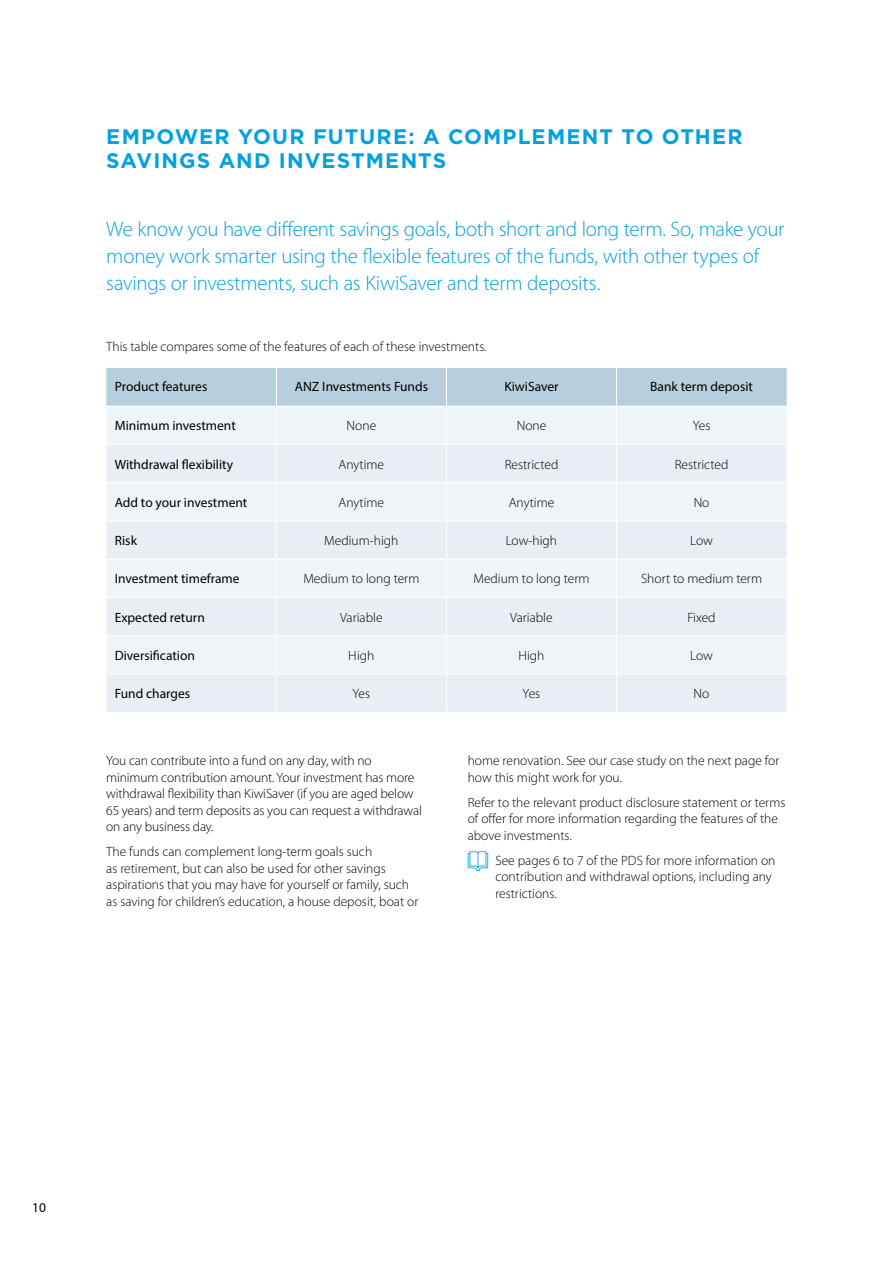
<style>
.page{position:relative;width:893px;height:1263px;background:#fff}
.page>*{position:absolute;margin:0;border:0;box-sizing:border-box;transform-origin:0 0}
.t1{font:300 21px/27px "Myriad Pro";letter-spacing:-.015em;color:#00a1e0}
.t2{font:700 21px/24px "Gotham";letter-spacing:.055em;color:#00a1e0}
.t3{font:300 13.5px/16.5px "Myriad Pro";color:#000}
.t4{font:13.5px "Myriad Pro";color:#000}
</style>
<div class="page">
<div style="left:106px;top:368px;width:681px;height:38px;background:#b7cfdc"></div>
<div style="left:106px;top:407px;width:681px;height:37px;background:#eff4f7"></div>
<div style="left:106px;top:445px;width:681px;height:267px;background:#e8eef3"></div>
<hr style="left:106px;top:482px;width:170px;height:1px;background:#fff">
<hr style="left:276px;top:482px;width:170px;height:1px;background:#fff">
<hr style="left:446px;top:482px;width:171px;height:1px;background:#fff">
<hr style="left:617px;top:482px;width:170px;height:1px;background:#fff">
<hr style="left:106px;top:521px;width:170px;height:1px;background:#fff">
<hr style="left:276px;top:521px;width:170px;height:1px;background:#fff">
<hr style="left:446px;top:521px;width:171px;height:1px;background:#fff">
<hr style="left:617px;top:521px;width:170px;height:1px;background:#fff">
<hr style="left:106px;top:559px;width:170px;height:1px;background:#fff">
<hr style="left:276px;top:559px;width:170px;height:1px;background:#fff">
<hr style="left:446px;top:559px;width:171px;height:1px;background:#fff">
<hr style="left:617px;top:559px;width:170px;height:1px;background:#fff">
<hr style="left:106px;top:597px;width:170px;height:1px;background:#fff">
<hr style="left:276px;top:597px;width:170px;height:1px;background:#fff">
<hr style="left:446px;top:597px;width:171px;height:1px;background:#fff">
<hr style="left:617px;top:597px;width:170px;height:1px;background:#fff">
<hr style="left:106px;top:635px;width:170px;height:1px;background:#fff">
<hr style="left:276px;top:635px;width:170px;height:1px;background:#fff">
<hr style="left:446px;top:635px;width:171px;height:1px;background:#fff">
<hr style="left:617px;top:635px;width:170px;height:1px;background:#fff">
<hr style="left:106px;top:674px;width:170px;height:1px;background:#fff">
<hr style="left:276px;top:674px;width:170px;height:1px;background:#fff">
<hr style="left:446px;top:674px;width:171px;height:1px;background:#fff">
<hr style="left:617px;top:674px;width:170px;height:1px;background:#fff">
<hr style="left:276px;top:368px;width:1px;height:38px;background:#fff">
<hr style="left:446px;top:368px;width:1px;height:38px;background:#fff">
<hr style="left:616px;top:368px;width:1px;height:38px;background:#fff">
<hr style="left:276px;top:406px;width:1px;height:38px;background:#fff">
<hr style="left:446px;top:406px;width:1px;height:38px;background:#fff">
<hr style="left:616px;top:406px;width:1px;height:38px;background:#fff">
<hr style="left:276px;top:445px;width:1px;height:37px;background:#fff">
<hr style="left:446px;top:445px;width:1px;height:37px;background:#fff">
<hr style="left:616px;top:445px;width:1px;height:37px;background:#fff">
<hr style="left:276px;top:483px;width:1px;height:38px;background:#fff">
<hr style="left:446px;top:483px;width:1px;height:38px;background:#fff">
<hr style="left:616px;top:483px;width:1px;height:38px;background:#fff">
<hr style="left:276px;top:521px;width:1px;height:38px;background:#fff">
<hr style="left:446px;top:521px;width:1px;height:38px;background:#fff">
<hr style="left:616px;top:521px;width:1px;height:38px;background:#fff">
<hr style="left:276px;top:560px;width:1px;height:37px;background:#fff">
<hr style="left:446px;top:560px;width:1px;height:37px;background:#fff">
<hr style="left:616px;top:560px;width:1px;height:37px;background:#fff">
<hr style="left:276px;top:598px;width:1px;height:37px;background:#fff">
<hr style="left:446px;top:598px;width:1px;height:37px;background:#fff">
<hr style="left:616px;top:598px;width:1px;height:37px;background:#fff">
<hr style="left:276px;top:636px;width:1px;height:38px;background:#fff">
<hr style="left:446px;top:636px;width:1px;height:38px;background:#fff">
<hr style="left:616px;top:636px;width:1px;height:38px;background:#fff">
<hr style="left:276px;top:674px;width:1px;height:38px;background:#fff">
<hr style="left:446px;top:674px;width:1px;height:38px;background:#fff">
<hr style="left:616px;top:674px;width:1px;height:38px;background:#fff">
<svg style="left:468px;top:851px;width:20px;height:20px"></svg>
<h1 class="t2" style="left:106px;top:125px;width:638px">EMPOWER YOUR FUTURE: A COMPLEMENT TO OTHER<br>SAVINGS AND INVESTMENTS</h1>
<h1 class="t1" style="left:106px;top:215px;width:680px">We know you have different savings goals, both short and long term. So, make your money work smarter using the flexible features of the funds, with other types of savings or investments, such as KiwiSaver and term deposits.</h1>
<p class="t3" style="left:106px;top:338px;width:382px">This table compares some of the features of each of these investments.</p>
<p class="t4" style="left:115px;top:378px;width:94px">Product features</p>
<p class="t4" style="left:295px;top:378px;width:135px">ANZ Investments Funds</p>
<p class="t4" style="left:504px;top:378px;width:56px">KiwiSaver</p>
<p class="t4" style="left:650px;top:378px;width:104px">Bank term deposit</p>
<p class="t4" style="left:115px;top:417px;width:122px">Minimum investment</p>
<p class="t3" style="left:347px;top:417px;width:31px">None</p>
<p class="t3" style="left:517px;top:417px;width:31px">None</p>
<p class="t3" style="left:693px;top:417px;width:19px">Yes</p>
<p class="t4" style="left:115px;top:456px;width:120px">Withdrawal flexibility</p>
<p class="t3" style="left:339px;top:456px;width:47px">Anytime</p>
<p class="t3" style="left:505px;top:456px;width:55px">Restricted</p>
<p class="t3" style="left:675px;top:456px;width:55px">Restricted</p>
<p class="t4" style="left:115px;top:494px;width:134px">Add to your investment</p>
<p class="t3" style="left:339px;top:494px;width:47px">Anytime</p>
<p class="t3" style="left:509px;top:494px;width:47px">Anytime</p>
<p class="t3" style="left:694px;top:494px;width:17px">No</p>
<p class="t4" style="left:115px;top:532px;width:24px">Risk</p>
<p class="t3" style="left:324px;top:532px;width:76px">Medium-high</p>
<p class="t3" style="left:506px;top:532px;width:53px">Low-high</p>
<p class="t3" style="left:690px;top:532px;width:24px">Low</p>
<p class="t4" style="left:115px;top:571px;width:126px">Investment timeframe</p>
<p class="t3" style="left:303px;top:571px;width:118px">Medium to long term</p>
<p class="t3" style="left:473px;top:571px;width:118px">Medium to long term</p>
<p class="t3" style="left:641px;top:571px;width:123px">Short to medium term</p>
<p class="t4" style="left:115px;top:609px;width:92px">Expected return</p>
<p class="t3" style="left:340px;top:609px;width:44px">Variable</p>
<p class="t3" style="left:510px;top:609px;width:44px">Variable</p>
<p class="t3" style="left:687px;top:609px;width:30px">Fixed</p>
<p class="t4" style="left:115px;top:647px;width:82px">Diversification</p>
<p class="t3" style="left:348px;top:647px;width:28px">High</p>
<p class="t3" style="left:518px;top:647px;width:28px">High</p>
<p class="t3" style="left:690px;top:647px;width:24px">Low</p>
<p class="t4" style="left:115px;top:685px;width:77px">Fund charges</p>
<p class="t3" style="left:353px;top:685px;width:19px">Yes</p>
<p class="t3" style="left:523px;top:685px;width:19px">Yes</p>
<p class="t3" style="left:694px;top:685px;width:17px">No</p>
<p class="t3" style="left:106px;top:752px;width:317px">You can contribute into a fund on any day, with no minimum contribution amount. Your investment has more withdrawal flexibility than KiwiSaver (if you are aged below 65 years) and term deposits as you can request a withdrawal on any business day.</p>
<p class="t3" style="left:106px;top:843px;width:314px">The funds can complement long-term goals such<br>as retirement, but can also be used for other savings aspirations that you may have for yourself or family, such as saving for children’s education, a house deposit, boat or</p>
<p class="t3" style="left:468px;top:752px;width:313px">home renovation. See our case study on the next page for how this might work for you.</p>
<p class="t3" style="left:468px;top:794px;width:319px">Refer to the relevant product disclosure statement or terms of offer for more information regarding the features of the above investments.</p>
<p class="t3" style="left:495px;top:852px;width:282px">See pages 6 to 7 of the PDS for more information on contribution and withdrawal options, including any restrictions.</p>
<p class="t4" style="left:32px;top:1199px;width:15px">10</p>
</div>
